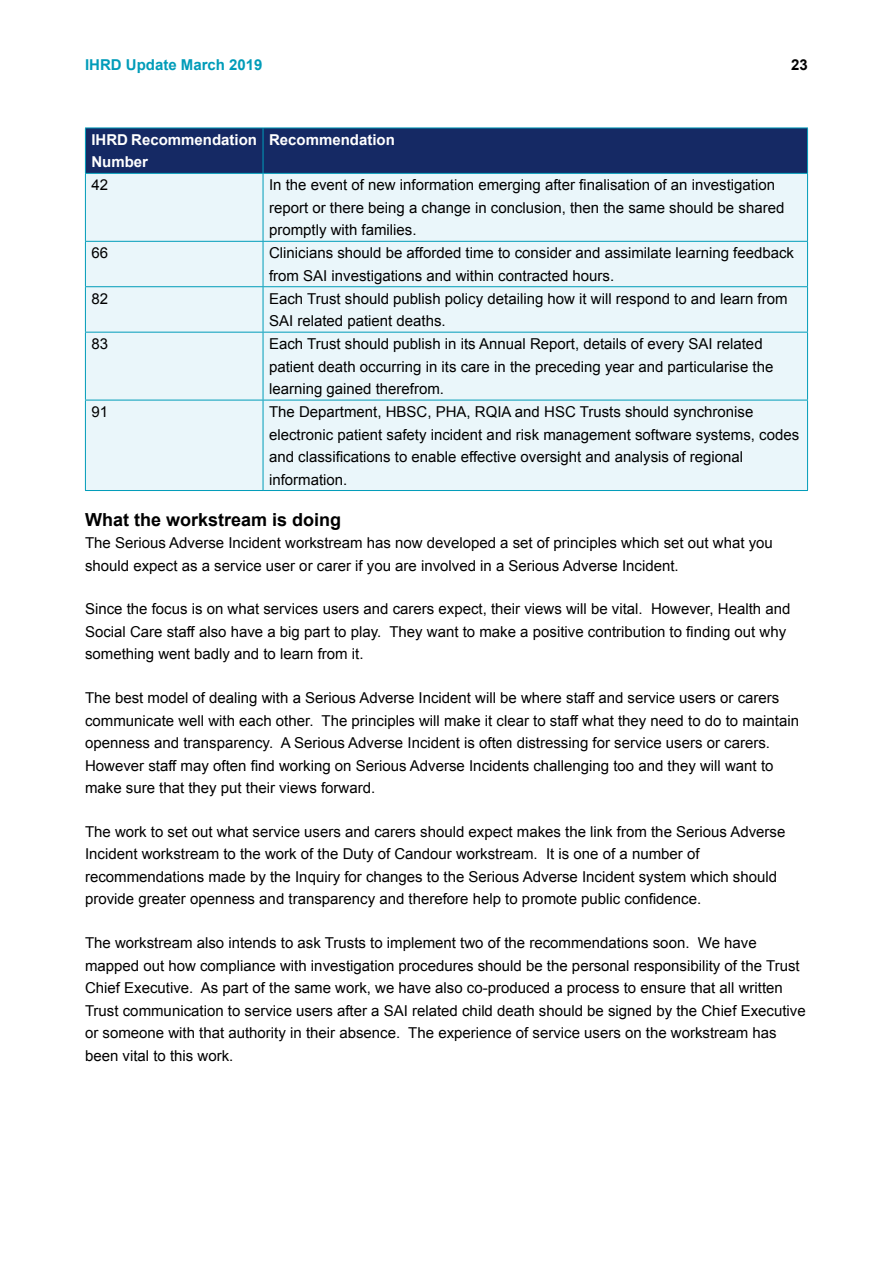
<style>
.page{position:relative;width:893px;height:1263px;background:#fff}
.page>*{position:absolute;margin:0;border:0;box-sizing:border-box;transform-origin:0 0}
.t1{font:700 18px "Arial";color:#000}
.t2{font:15px/22.5px "Arial";color:#000}
.t3{font:700 15px/22.5px "Arial";color:#fff}
.t4{font:700 15px "Arial";color:#009cb9}
.t5{font:700 15px "Arial";color:#000}
</style>
<div class="page">
<div style="left:86px;top:129px;width:721px;height:44px;background:#152964"></div>
<div style="left:86px;top:174px;width:721px;height:316px;background:#eaf6fa"></div>
<hr style="left:85px;top:128px;width:178px;height:1px;background:#009cb9">
<hr style="left:85px;top:128px;width:1px;height:45px;background:#009cb9">
<hr style="left:263px;top:128px;width:545px;height:1px;background:#009cb9">
<hr style="left:263px;top:128px;width:1px;height:45px;background:#009cb9">
<hr style="left:807px;top:128px;width:1px;height:45px;background:#009cb9">
<hr style="left:85px;top:173px;width:178px;height:1px;background:#009cb9">
<hr style="left:263px;top:173px;width:545px;height:1px;background:#009cb9">
<hr style="left:85px;top:174px;width:1px;height:67px;background:#009cb9">
<hr style="left:263px;top:174px;width:1px;height:67px;background:#009cb9">
<hr style="left:807px;top:174px;width:1px;height:67px;background:#009cb9">
<hr style="left:85px;top:241px;width:178px;height:1px;background:#009cb9">
<hr style="left:85px;top:242px;width:1px;height:44px;background:#009cb9">
<hr style="left:263px;top:241px;width:545px;height:1px;background:#009cb9">
<hr style="left:263px;top:242px;width:1px;height:44px;background:#009cb9">
<hr style="left:807px;top:242px;width:1px;height:44px;background:#009cb9">
<hr style="left:85px;top:286px;width:178px;height:1px;background:#009cb9">
<hr style="left:85px;top:287px;width:1px;height:45px;background:#009cb9">
<hr style="left:263px;top:286px;width:545px;height:1px;background:#009cb9">
<hr style="left:263px;top:287px;width:1px;height:45px;background:#009cb9">
<hr style="left:807px;top:287px;width:1px;height:45px;background:#009cb9">
<hr style="left:85px;top:332px;width:178px;height:1px;background:#009cb9">
<hr style="left:85px;top:332px;width:1px;height:68px;background:#009cb9">
<hr style="left:263px;top:332px;width:545px;height:1px;background:#009cb9">
<hr style="left:263px;top:332px;width:1px;height:68px;background:#009cb9">
<hr style="left:807px;top:332px;width:1px;height:68px;background:#009cb9">
<hr style="left:85px;top:400px;width:178px;height:1px;background:#009cb9">
<hr style="left:85px;top:400px;width:1px;height:90px;background:#009cb9">
<hr style="left:263px;top:400px;width:545px;height:1px;background:#009cb9">
<hr style="left:263px;top:400px;width:1px;height:90px;background:#009cb9">
<hr style="left:807px;top:400px;width:1px;height:90px;background:#009cb9">
<hr style="left:85px;top:490px;width:178px;height:1px;background:#009cb9">
<hr style="left:263px;top:490px;width:545px;height:1px;background:#009cb9">
<p class="t4" style="left:85px;top:54px;width:179px">IHRD Update March 2019</p>
<p class="t5" style="left:791px;top:54px;width:18px">23</p>
<p class="t3" style="left:91px;top:129px;width:167px">IHRD Recommendation<br>Number</p>
<p class="t3" style="left:269px;top:129px;width:127px">Recommendation</p>
<p class="t2" style="left:91px;top:174px;width:18px">42</p>
<p class="t2" style="left:269px;top:174px;width:517px">In the event of new information emerging after finalisation of an investigation report or there being a change in conclusion, then the same should be shared promptly with families.</p>
<p class="t2" style="left:91px;top:242px;width:18px">66</p>
<p class="t2" style="left:269px;top:242px;width:526px">Clinicians should be afforded time to consider and assimilate learning feedback from SAI investigations and within contracted hours.</p>
<p class="t2" style="left:91px;top:287px;width:18px">82</p>
<p class="t2" style="left:269px;top:287px;width:520px">Each Trust should publish policy detailing how it will respond to and learn from<br>SAI related patient deaths.</p>
<p class="t2" style="left:91px;top:333px;width:18px">83</p>
<p class="t2" style="left:269px;top:333px;width:506px">Each Trust should publish in its Annual Report, details of every SAI related patient death occurring in its care in the preceding year and particularise the learning gained therefrom.</p>
<p class="t2" style="left:91px;top:401px;width:18px">91</p>
<p class="t2" style="left:269px;top:401px;width:532px">The Department, HBSC, PHA, RQIA and HSC Trusts should synchronise electronic patient safety incident and risk management software systems, codes and classifications to enable effective oversight and analysis of regional information.</p>
<p class="t1" style="left:85px;top:507px;width:258px">What the workstream is doing</p>
<p class="t2" style="left:85px;top:532px;width:689px">The Serious Adverse Incident workstream has now developed a set of principles which set out what you should expect as a service user or carer if you are involved in a Serious Adverse Incident.</p>
<p class="t2" style="left:85px;top:598px;width:707px">Since the focus is on what services users and carers expect, their views will be vital. However, Health and<br>Social Care staff also have a big part to play. They want to make a positive contribution to finding out why something went badly and to learn from it.</p>
<p class="t2" style="left:85px;top:687px;width:715px">The best model of dealing with a Serious Adverse Incident will be where staff and service users or carers communicate well with each other. The principles will make it clear to staff what they need to do to maintain openness and transparency. A Serious Adverse Incident is often distressing for service users or carers.<br>However staff may often find working on Serious Adverse Incidents challenging too and they will want to make sure that they put their views forward.</p>
<p class="t2" style="left:85px;top:820px;width:702px">The work to set out what service users and carers should expect makes the link from the Serious Adverse Incident workstream to the work of the Duty of Candour workstream. It is one of a number of recommendations made by the Inquiry for changes to the Serious Adverse Incident system which should provide greater openness and transparency and therefore help to promote public confidence.</p>
<p class="t2" style="left:85px;top:932px;width:722px">The workstream also intends to ask Trusts to implement two of the recommendations soon. We have mapped out how compliance with investigation procedures should be the personal responsibility of the Trust Chief Executive. As part of the same work, we have also co-produced a process to ensure that all written Trust communication to service users after a SAI related child death should be signed by the Chief Executive or someone with that authority in their absence. The experience of service users on the workstream has been vital to this work.</p>
</div>
